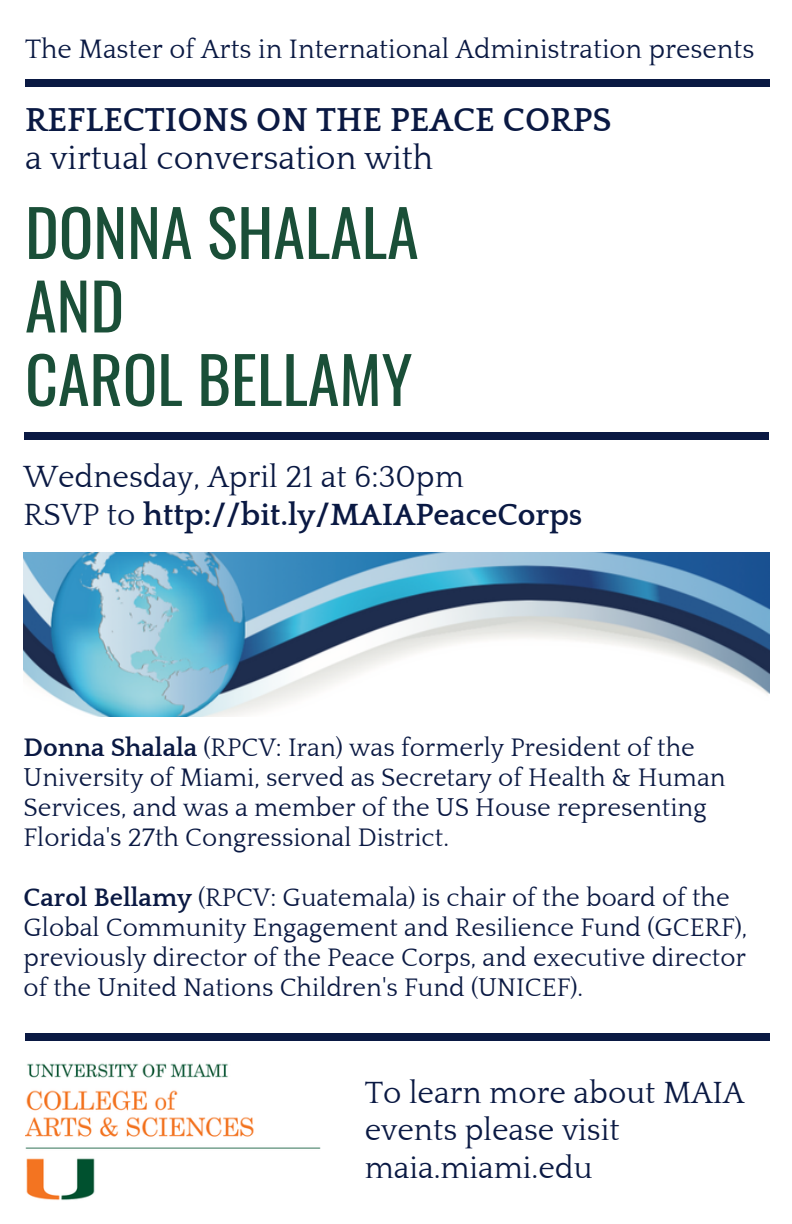
<style>
.page{position:relative;width:792px;height:1224px;background:#fff}
.page>*{position:absolute;margin:0;border:0;box-sizing:border-box;transform-origin:0 0}
.t1{font:64px/73.6px "Oswald";color:#1a4f38}
.t2{font:700 34px "Quattrocento";color:#0a1943}
.t3{font:34px "Quattrocento";color:#0a1943}
.t4{font:31.4px/37.6px "Quattrocento";color:#0a1943}
.t5{font:700 31.4px "Quattrocento";color:#0a1943}
.t6{font:27.4px "Quattrocento";color:#0a1943}
.t7{font:26px/30px "Quattrocento";color:#0a1943}
.s1{font-weight:400}
.s2{font-weight:700}
</style>
<div class="page">
<div style="left:24px;top:432px;width:744px;height:8px;background:#0a1943"></div>
<img style="left:25px;top:1063px;width:296px;height:137px">
<div style="left:25px;top:79px;width:745px;height:8px;background:#0a1943"></div>
<div style="left:25px;top:1034px;width:745px;height:7px;background:#0a1943"></div>
<img style="left:24px;top:553px;width:745px;height:163px">
<p class="t6" style="left:25px;top:34px;width:731px">The Master of Arts in International Administration presents</p>
<p class="t2" style="left:25px;top:102px;width:588px">REFLECTIONS ON THE PEACE CORPS</p>
<p class="t3" style="left:25px;top:140px;width:410px">a virtual conversation with</p>
<p class="t1" style="left:25px;top:193px;width:395px">DONNA SHALALA<br>AND</p>
<p class="t1" style="left:25px;top:340px;width:389px">CAROL BELLAMY</p>
<p class="t4" style="left:24px;top:459px;width:442px">Wednesday, April 21 at 6:30pm</p>
<p class="t5" style="left:24px;top:498px;width:560px"><span class="s1">RSVP to</span> http://bit.ly/MAIAPeaceCorps</p>
<p class="t7" style="left:24px;top:733px;width:704px"><span class="s2">Donna Shalala</span> (RPCV: Iran) was formerly President of the University of Miami, served as Secretary of Health &amp; Human Services, and was a member of the US House representing Florida's 27th Congressional District.</p>
<p class="t7" style="left:24px;top:883px;width:725px"><span class="s2">Carol Bellamy</span> (RPCV: Guatemala) is chair of the board of the Global Community Engagement and Resilience Fund (GCERF), previously director of the Peace Corps, and executive director of the United Nations Children's Fund (UNICEF).</p>
<p class="t4" style="left:365px;top:1075px;width:381px">To learn more about MAIA events please visit maia.miami.edu</p>
</div>
